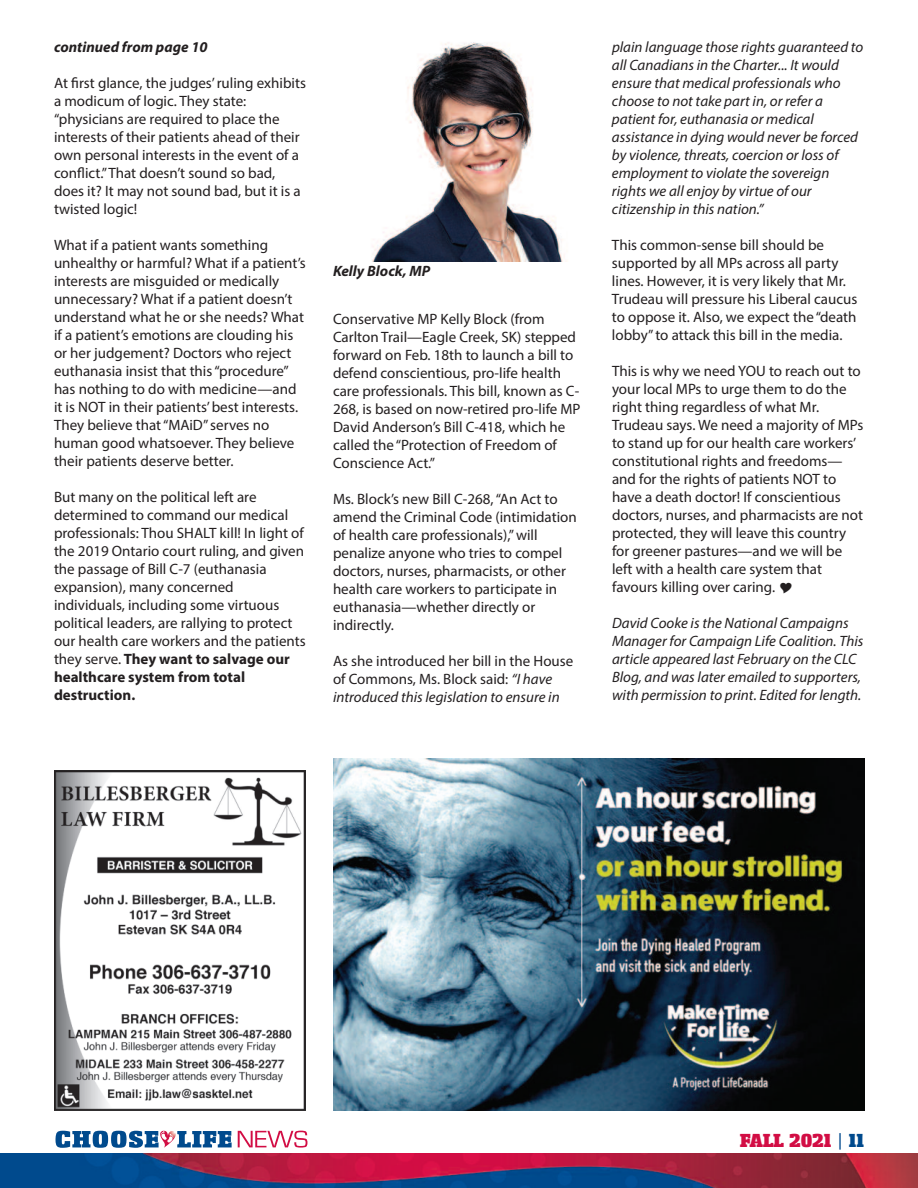
<style>
.page{position:relative;width:918px;height:1188px;background:#fff}
.page>*{position:absolute;margin:0;border:0;box-sizing:border-box;transform-origin:0 0}
.t1{font:18px "Kaman Display S Si";color:#d20d44}
.t2{font:15px/18px "Myriad Pro";color:#231f20}
.t3{font:italic 15px/18px "Myriad Pro";color:#231f20}
.t4{font:italic 700 15px "Myriad Pro";color:#231f20}
.s1{font-weight:700}
.s2{font-style:italic}
.s3{font-family:"Lucida Grande";color:#004a8d}
.s4{color:#004a8d}
</style>
<div class="page">
<svg style="left:56px;top:1131px;width:176px;height:17px"></svg>
<svg style="left:238px;top:1131px;width:69px;height:17px"></svg>
<img style="left:0;top:1154px;width:918px;height:34px">
<img style="left:333px;top:759px;width:531px;height:352px">
<img style="left:372px;top:42px;width:195px;height:220px">
<img style="left:54px;top:771px;width:252px;height:339px">
<p class="t4" style="left:54px;top:41px;width:155px">continued from page 10</p>
<p class="t2" style="left:54px;top:75px;width:253px">At first glance, the judges’ruling exhibits a modicum of logic. They state: “physicians are required to place the interests of their patients ahead of their own personal interests in the event of a conflict.”That doesn’t sound so bad, does it? It may not sound bad, but it is a twisted logic!</p>
<p class="t2" style="left:54px;top:237px;width:253px">What if a patient wants something unhealthy or harmful? What if a patient’s interests are misguided or medically unnecessary? What if a patient doesn’t understand what he or she needs? What if a patient’s emotions are clouding his or her judgement? Doctors who reject euthanasia insist that this“procedure” has nothing to do with medicine—and it is NOT in their patients’best interests.<br>They believe that“MAiD”serves no human good whatsoever. They believe their patients deserve better.</p>
<p class="t2" style="left:54px;top:489px;width:253px">But many on the political left are determined to command our medical professionals: Thou sHALT kill! In light of the 2019 Ontario court ruling, and given the passage of Bill C-7 (euthanasia expansion), many concerned individuals, including some virtuous political leaders, are rallying to protect our health care workers and the patients they serve. <span class="s1">They want to salvage our healthcare system from total destruction.</span></p>
<p class="t4" style="left:333px;top:266px;width:99px">Kelly Block, MP</p>
<p class="t2" style="left:333px;top:311px;width:249px">Conservative MP Kelly Block (from Carlton Trail—Eagle Creek, sK) stepped forward on Feb. 18th to launch a bill to defend conscientious, pro-life health care professionals. This bill, known as C-268, is based on now-retired pro-life MP David Anderson’s Bill C-418, which he called the “Protection of Freedom of Conscience Act.”</p>
<p class="t2" style="left:333px;top:491px;width:245px">Ms. Block’s new Bill C-268,“An Act to amend the Criminal Code (intimidation of health care professionals),”will penalize anyone who tries to compel doctors, nurses, pharmacists, or other health care workers to participate in euthanasia—whether directly or indirectly.</p>
<p class="t2" style="left:333px;top:653px;width:242px">As she introduced her bill in the House of Commons, Ms. Block said: <span class="s2">“I have introduced this legislation to ensure in</span></p>
<p class="t3" style="left:612px;top:39px;width:253px">plain language those rights guaranteed to all Canadians in the Charter... It would ensure that medical professionals who choose to not take part in, or refer a patient for, euthanasia or medical assistance in dying would never be forced by violence, threats, coercion or loss of employment to violate the sovereign rights we all enjoy by virtue of our citizenship in this nation.”</p>
<p class="t2" style="left:612px;top:237px;width:247px">This common-sense bill should be supported by all MPs across all party lines. However, it is very likely that Mr.<br>Trudeau will pressure his Liberal caucus to oppose it. Also, we expect the “death lobby”to attack this bill in the media.</p>
<p class="t2" style="left:612px;top:363px;width:253px">This is why we need YOU to reach out to your local MPs to urge them to do the right thing regardless of what Mr.<br>Trudeau says. We need a majority of MPs to stand up for our health care workers’ constitutional rights and freedoms— and for the rights of patients NOT to have a death doctor! If conscientious doctors, nurses, and pharmacists are not protected, they will leave this country for greener pastures—and we will be left with a health care system that favours killing over caring.</p>
<p class="t3" style="left:612px;top:616px;width:253px">David Cooke is the National Campaigns Manager for Campaign Life Coalition. This article appeared last February on the CLC Blog, and was later emailed to supporters, with permission to print. Edited for length.</p>
<p class="t1" style="left:740px;top:1134px;width:125px">FALL 2021 <span class="s3">|</span> <span class="s4">11</span></p>
</div>
